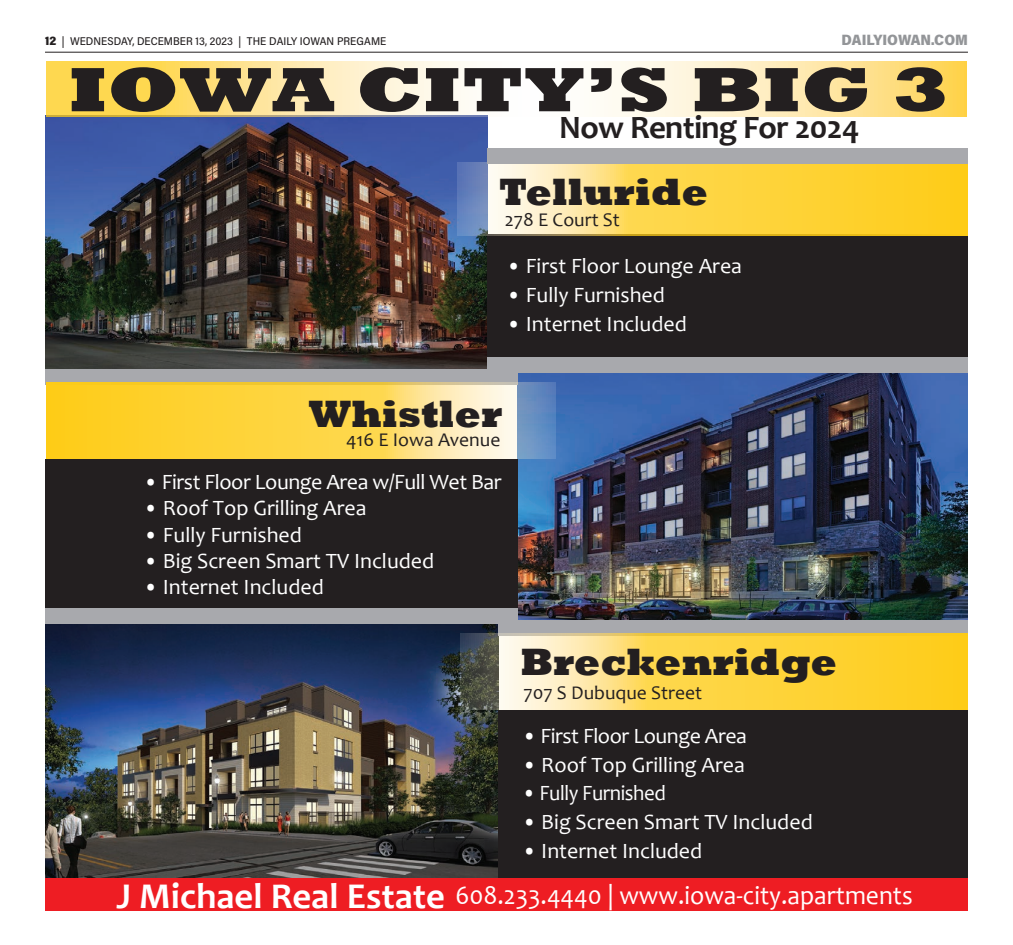
<style>
.page{position:relative;width:1013px;height:945px;background:#fff}
.page>*{position:absolute;margin:0;border:0;box-sizing:border-box;transform-origin:0 0}
.t1{font:800 63.5px "Rockwell";color:#231f20;scale:1.31 1}
.t2{font:800 39.12px "Rockwell";color:#231f20}
.t3{font:700 36.5px "Candara";color:#fff}
.t4{font:700 32.75px "Candara";letter-spacing:-.02em;color:#231f20}
.t5{font:26.75px "Candara";color:#fff;scale:.95 1}
.t6{font:21.88px "Candara";color:#fff}
.t7{font:21.88px "Candara";letter-spacing:-.02em;color:#fff}
.t8{font:21.88px "Candara";letter-spacing:-.02em;color:#fff;scale:.95 1}
.t9{font:19.5px "Candara";color:#231f20}
.t10{font:15px "Acumin Variable Concept";color:#939598}
.t11{font:11.25px "Acumin Variable Concept";color:#231f20}
.s1{font-size:12.5px}
</style>
<div class="page">
<hr style="left:45px;top:52px;width:923px;height:1px;background:#231f20">
<div style="left:45px;top:877px;width:922px;height:34px;background:#ee1d23"></div>
<img style="left:517px;top:372px;width:451px;height:248px">
<img style="left:45px;top:117px;width:442px;height:252px">
<img style="left:45px;top:623px;width:454px;height:254px">
<div style="left:499px;top:710px;width:469px;height:167px;background:#231f20"></div>
<div style="left:487px;top:234px;width:481px;height:124px;background:#231f20"></div>
<div style="left:45px;top:459px;width:472px;height:150px;background:#231f20"></div>
<svg style="left:458px;top:163px;width:509px;height:72px;background:#f4d45f"></svg>
<svg style="left:45px;top:61px;width:922px;height:56px"></svg>
<div style="left:487px;top:357px;width:481px;height:15px;background:#a8a9ad"></div>
<div style="left:487px;top:148px;width:480px;height:16px;background:#a8a9ad"></div>
<div style="left:499px;top:620px;width:469px;height:16px;background:#a8a9ad"></div>
<div style="left:45px;top:608px;width:472px;height:15px;background:#a8a9ad"></div>
<div style="left:45px;top:369px;width:472px;height:15px;background:#a8a9ad"></div>
<svg style="left:45px;top:382px;width:511px;height:77px;background:#f1d35f"></svg>
<svg style="left:461px;top:634px;width:507px;height:76px;background:#efce59"></svg>
<p class="t11" style="left:45px;top:33px;width:343px"><span class="s1">12</span> | WEDNESDAY, DECEMBER 13, 2023 | THE DAILY IOWAN PREGAME</p>
<p class="t10" style="left:841px;top:29px;width:128px">DAILYIOWAN.COM</p>
<p class="t1" style="left:69px;top:53px;width:674px">IOWA CITY’S BIG 3</p>
<p class="t4" style="left:559px;top:107px;width:302px">Now Renting For 2024</p>
<p class="t2" style="left:499px;top:169px;width:211px">Telluride</p>
<p class="t9" style="left:505px;top:208px;width:116px">278 E Court St</p>
<p class="t6" style="left:506px;top:252px;width:237px">• First Floor Lounge Area</p>
<p class="t6" style="left:506px;top:281px;width:160px">• Fully Furnished</p>
<p class="t6" style="left:506px;top:310px;width:182px">• Internet Included</p>
<p class="t2" style="left:309px;top:391px;width:195px">Whistler</p>
<p class="t9" style="left:346px;top:428px;width:156px">416 E Iowa Avenue</p>
<p class="t7" style="left:143px;top:468px;width:360px">• First Floor Lounge Area w/Full Wet Bar</p>
<p class="t6" style="left:143px;top:495px;width:224px">• Roof Top Grilling Area</p>
<p class="t6" style="left:143px;top:521px;width:160px">• Fully Furnished</p>
<p class="t6" style="left:143px;top:547px;width:292px">• Big Screen Smart TV Included</p>
<p class="t6" style="left:143px;top:573px;width:182px">• Internet Included</p>
<p class="t2" style="left:520px;top:640px;width:318px">Breckenridge</p>
<p class="t9" style="left:523px;top:681px;width:180px">707 S Dubuque Street</p>
<p class="t7" style="left:522px;top:722px;width:226px">• First Floor Lounge Area</p>
<p class="t6" style="left:522px;top:751px;width:224px">• Roof Top Grilling Area</p>
<p class="t8" style="left:522px;top:780px;width:153px">• Fully Furnished</p>
<p class="t6" style="left:522px;top:808px;width:292px">• Big Screen Smart TV Included</p>
<p class="t6" style="left:522px;top:837px;width:182px">• Internet Included</p>
<p class="t3" style="left:117px;top:873px;width:329px">J Michael Real Estate</p>
<p class="t5" style="left:455px;top:878px;width:483px">608.233.4440 | www.iowa-city.apartments</p>
</div>
